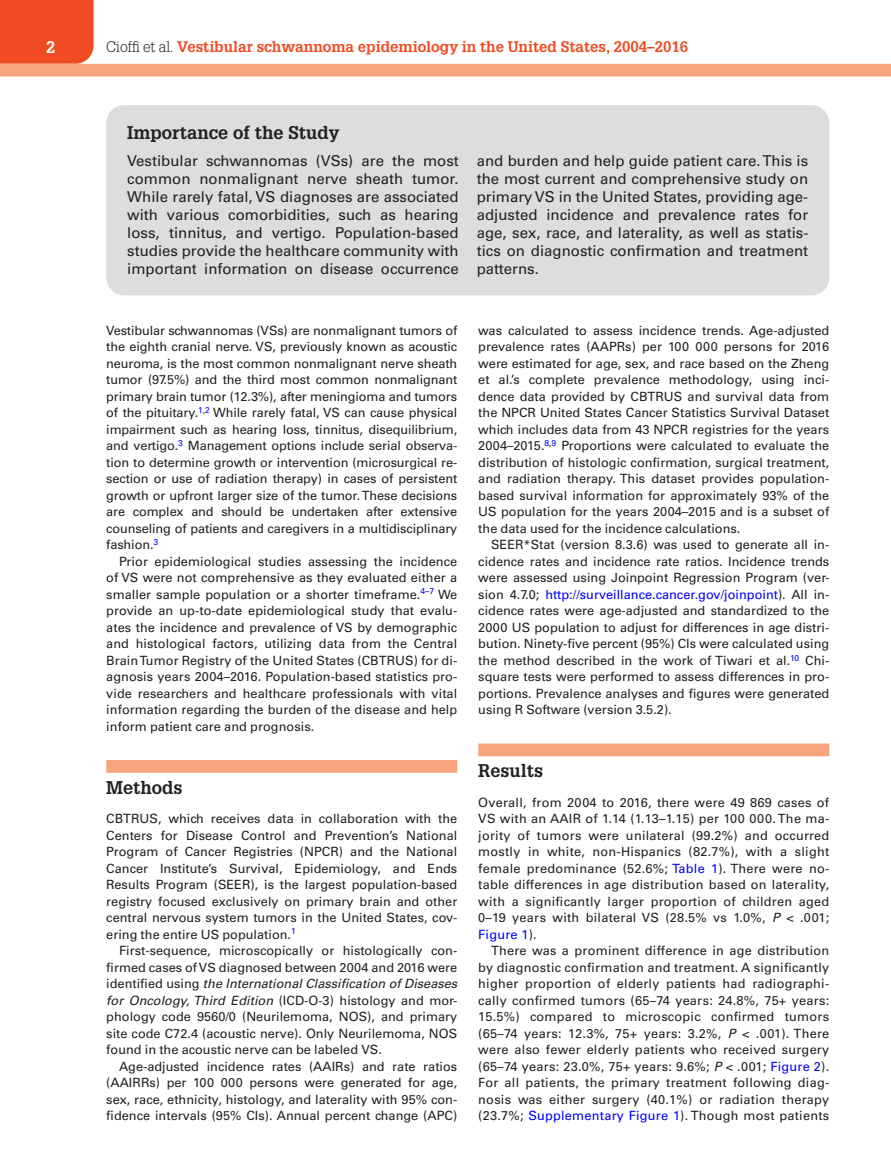
<style>
.page{position:relative;width:891px;height:1175px;background:#fff}
.page>*{position:absolute;margin:0;border:0;box-sizing:border-box;transform-origin:0 0}
.t1{font:700 18px "Glypha LT Std";color:#231f20}
.t2{font:700 16.5px "Glypha LT Std";color:#fff}
.t3{font:15px/18px "Univers LT Std";color:#231f20;text-align:justify}
.t4{font:700 15px "Glypha LT Std";color:#f04b22}
.t5{font:12.75px/16.5px "Univers LT Std";color:#231f20;text-align:justify}
.s1{font-weight:300;color:#231f20}
.s2{font-style:italic}
.s3{color:#00f}
</style>
<div class="page">
<div style="left:0;top:0;width:94px;height:64px;background:#f04b22"></div>
<div style="left:0;top:64px;width:891px;height:12px;background:#f7a37d"></div>
<div style="left:106px;top:760px;width:351px;height:12px;background:#f7a37d"></div>
<div style="left:478px;top:743px;width:351px;height:13px;background:#f7a37d"></div>
<div style="left:106px;top:105px;width:723px;height:190px;background:#dcdddf;border-radius:18px"></div>
<p class="t2" style="left:46px;top:37px;width:11px">2</p>
<p class="t4" style="left:106px;top:37px;width:583px"><span class="s1">Cioffi et al.</span> Vestibular schwannoma epidemiology in the United States, 2004–2016</p>
<h1 class="t1" style="left:127px;top:121px;width:214px">Importance of the Study</h1>
<p class="t3" style="left:127px;top:152px;width:333px">Vestibular schwannomas (VSs) are the most common nonmalignant nerve sheath tumor.<br>While rarely fatal, VS diagnoses are associated with various comorbidities, such as hearing loss, tinnitus, and vertigo. Population-based studies provide the healthcare community with important information on disease occurrence</p>
<p class="t3" style="left:477px;top:152px;width:333px">and burden and help guide patient care. This is the most current and comprehensive study on primary VS in the United States, providing age&shy;adjusted incidence and prevalence rates for age, sex, race, and laterality, as well as statis&shy;tics on diagnostic confirmation and treatment patterns.</p>
<p class="t5" style="left:106px;top:322px;width:353px">Vestibular schwannomas (VSs) are nonmalignant tumors of the eighth cranial nerve. VS, previously known as acoustic neuroma, is the most common nonmalignant nerve sheath tumor (97.5%) and the third most common nonmalignant primary brain tumor (12.3%), after meningioma and tumors of the pituitary.<sup>1</sup><sup>,</sup><sup>2</sup> While rarely fatal, VS can cause physical impairment such as hearing loss, tinnitus, disequilibrium, and vertigo.<sup>3</sup> Management options include serial observa&shy;tion to determine growth or intervention (microsurgical re&shy;section or use of radiation therapy) in cases of persistent growth or upfront larger size of the tumor. These decisions are complex and should be undertaken after extensive counseling of patients and caregivers in a multidisciplinary fashion.<sup>3</sup></p>
<p class="t5" style="left:106px;top:553px;width:353px;text-indent:13px">Prior epidemiological studies assessing the incidence of VS were not comprehensive as they evaluated either a smaller sample population or a shorter timeframe.<sup>4–7</sup> We provide an up-to-date epidemiological study that evalu&shy;ates the incidence and prevalence of VS by demographic and histological factors, utilizing data from the Central Brain Tumor Registry of the United States (CBTRUS) for di&shy;agnosis years 2004–2016. Population-based statistics pro&shy;vide researchers and healthcare professionals with vital information regarding the burden of the disease and help inform patient care and prognosis.</p>
<h1 class="t1" style="left:106px;top:776px;width:78px">Methods</h1>
<p class="t5" style="left:106px;top:810px;width:353px">CBTRUS, which receives data in collaboration with the Centers for Disease Control and Prevention’s National Program of Cancer Registries (NPCR) and the National Cancer Institute’s Survival, Epidemiology, and Ends Results Program (SEER), is the largest population-based registry focused exclusively on primary brain and other central nervous system tumors in the United States, cov&shy;ering the entire US population.<sup>1</sup></p>
<p class="t5" style="left:106px;top:942px;width:353px;text-indent:13px">First-sequence, microscopically or histologically con&shy;firmed cases of VS diagnosed between 2004 and 2016 were identified using <span class="s2">the International Classification of Diseases for Oncology, Third Edition</span> (ICD-O-3) histology and mor&shy;phology code 9560/0 (Neurilemoma, NOS), and primary site code C72.4 (acoustic nerve). Only Neurilemoma, NOS found in the acoustic nerve can be labeled VS.</p>
<p class="t5" style="left:106px;top:1058px;width:353px;text-indent:13px">Age-adjusted incidence rates (AAIRs) and rate ratios (AAIRRs) per 100 000 persons were generated for age, sex, race, ethnicity, histology, and laterality with 95% con&shy;fidence intervals (95% CIs). Annual percent change (APC)</p>
<p class="t5" style="left:478px;top:322px;width:353px">was calculated to assess incidence trends. Age-adjusted prevalence rates (AAPRs) per 100 000 persons for 2016 were estimated for age, sex, and race based on the Zheng et al.’s complete prevalence methodology, using inci&shy;dence data provided by CBTRUS and survival data from the NPCR United States Cancer Statistics Survival Dataset which includes data from 43 NPCR registries for the years 2004–2015.<sup>8</sup><sup>,</sup><sup>9</sup> Proportions were calculated to evaluate the distribution of histologic confirmation, surgical treatment, and radiation therapy. This dataset provides population&shy;based survival information for approximately 93% of the US population for the years 2004–2015 and is a subset of the data used for the incidence calculations.</p>
<p class="t5" style="left:478px;top:536px;width:353px;text-indent:13px">SEER*Stat (version 8.3.6) was used to generate all in&shy;cidence rates and incidence rate ratios. Incidence trends were assessed using Joinpoint Regression Program (ver&shy;sion 4.7.0; <span class="s3">http://surveillance.cancer.gov/joinpoint</span>). All in&shy;cidence rates were age-adjusted and standardized to the 2000 US population to adjust for differences in age distri&shy;bution. Ninety-five percent (95%) CIs were calculated using the method described in the work of Tiwari et al.<sup>10</sup> Chi&shy;square tests were performed to assess differences in pro&shy;portions. Prevalence analyses and figures were generated using R Software (version 3.5.2).</p>
<h1 class="t1" style="left:478px;top:759px;width:66px">Results</h1>
<p class="t5" style="left:478px;top:794px;width:353px">Overall, from 2004 to 2016, there were 49 869 cases of VS with an AAIR of 1.14 (1.13–1.15) per 100 000. The ma&shy;jority of tumors were unilateral (99.2%) and occurred mostly in white, non-Hispanics (82.7%), with a slight female predominance (52.6%; <span class="s3">Table 1</span>). There were no&shy;table differences in age distribution based on laterality, with a significantly larger proportion of children aged 0–19 years with bilateral VS (28.5% vs 1.0%, <span class="s2">P</span> &lt; .001; <span class="s3">Figure 1</span>).</p>
<p class="t5" style="left:478px;top:942px;width:353px;text-indent:13px">There was a prominent difference in age distribution by diagnostic confirmation and treatment. A significantly higher proportion of elderly patients had radiographi&shy;cally confirmed tumors (65–74 years: 24.8%, 75+ years:<br>15.5%) compared to microscopic confirmed tumors (65–74 years: 12.3%, 75+ years: 3.2%, <span class="s2">P</span> &lt; .001). There were also fewer elderly patients who received surgery (65–74 years: 23.0%, 75+ years: 9.6%; <span class="s2">P</span> &lt; .001; <span class="s3">Figure 2</span>).<br>For all patients, the primary treatment following diag&shy;nosis was either surgery (40.1%) or radiation therapy (23.7%; <span class="s3">Supplementary Figure 1</span>). Though most patients</p>
</div>
